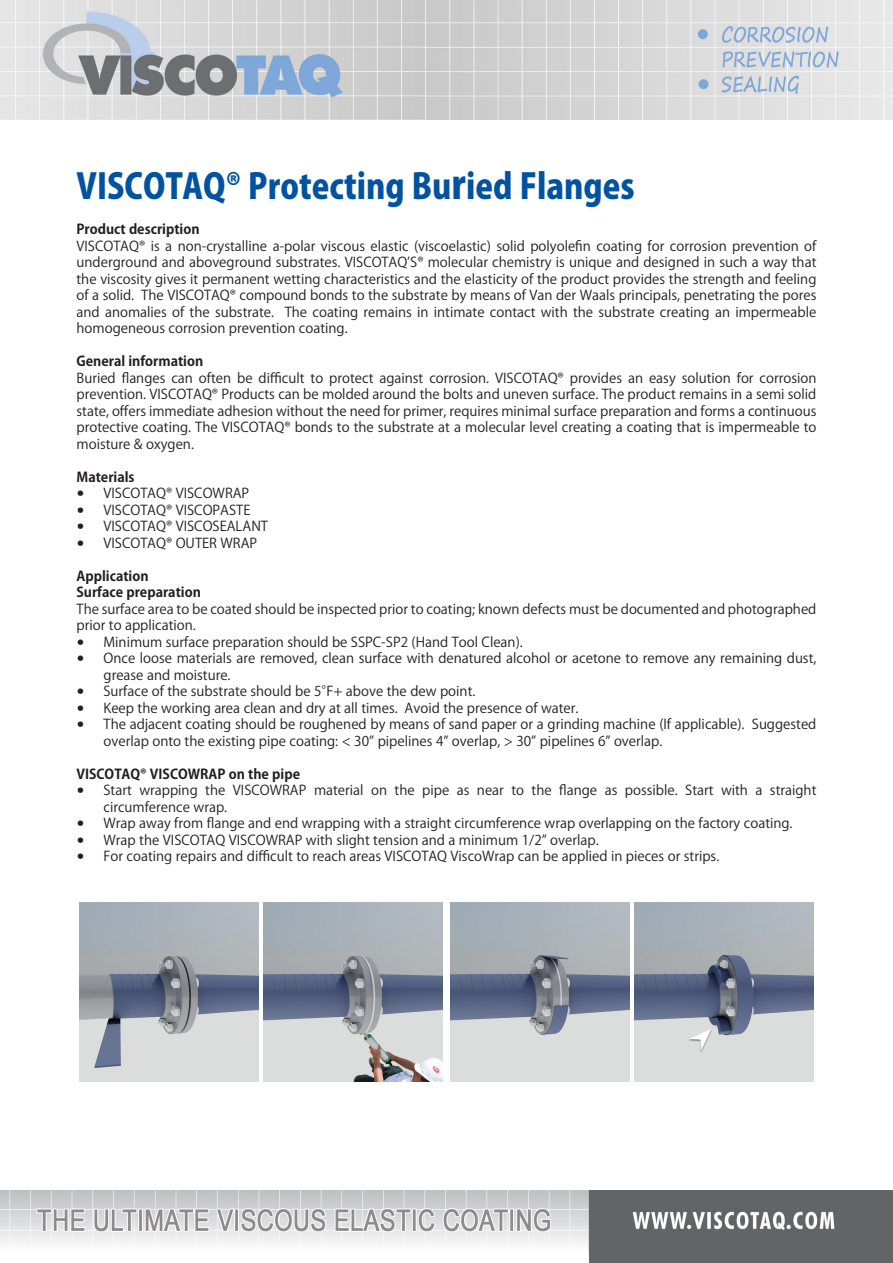
<style>
.page{position:relative;width:893px;height:1263px;background:#fff}
.page>*{position:absolute;margin:0;border:0;box-sizing:border-box;transform-origin:0 0}
.Paragraph_Style_1__K{font:800 34.65px "Koz Go Pro";color:#0153a1;scale:.91 1}
.Paragraph_Style_1__K-2{font:13.5px/16.5px "Koz Go Pro";color:#231f20}
.Paragraph_Style_1__K-3{font:700 13.5px "Koz Go Pro";color:#231f20}
.s1{font-size:39.6px}
.s2{font-family:"Verdana";font-size:15px}
</style>
<div class="page">
<img style="left:0;top:0;width:893px;height:120px">
<img style="left:0;top:1190px;width:893px;height:73px">
<img style="left:451px;top:903px;width:178px;height:178px">
<img style="left:80px;top:903px;width:178px;height:178px">
<img style="left:635px;top:903px;width:178px;height:178px">
<img style="left:264px;top:903px;width:178px;height:178px">
<p class="Paragraph_Style_1__K" style="left:77px;top:164px;width:615px">VISCOTAQ® Protecting Bu<span class="s1">r</span>ied Flanges</p>
<p class="Paragraph_Style_1__K-3" style="left:77px;top:220px;width:125px">Product description</p>
<p class="Paragraph_Style_1__K-2" style="left:77px;top:238px;width:741px;text-align:justify">VISCOTAQ® is a non-crystalline a-polar viscous elastic (viscoelastic) solid polyolefin coating for corrosion prevention of underground and aboveground substrates. VISCOTAQ’S® molecular chemistry is unique and designed in such a way that the viscosity gives it permanent wetting characteristics and the elasticity of the product provides the strength and feeling of a solid. The VISCOTAQ® compound bonds to the substrate by means of Van der Waals principals, penetrating the pores and anomalies of the substrate. The coating remains in intimate contact with the substrate creating an impermeable homogeneous corrosion prevention coating.</p>
<p class="Paragraph_Style_1__K-3" style="left:77px;top:352px;width:128px">General information</p>
<p class="Paragraph_Style_1__K-2" style="left:77px;top:370px;width:741px;text-align:justify">Buried flanges can often be difficult to protect against corrosion. VISCOTAQ® provides an easy solution for corrosion prevention. VISCOTAQ® Products can be molded around the bolts and uneven surface. The product remains in a semi solid state, offers immediate adhesion without the need for primer, requires minimal surface preparation and forms a continuous protective coating. The VISCOTAQ® bonds to the substrate at a molecular level creating a coating that is impermeable to moisture &amp; oxygen.</p>
<p class="Paragraph_Style_1__K-3" style="left:77px;top:468px;width:60px">Materials</p>
<p class="Paragraph_Style_1__K-2" style="left:77px;top:485px;width:174px"><span class="s2">•</span> VISCOTAQ® VISCOWRAP</p>
<p class="Paragraph_Style_1__K-2" style="left:77px;top:502px;width:175px"><span class="s2">•</span> VISCOTAQ® VISCOPASTE</p>
<p class="Paragraph_Style_1__K-2" style="left:77px;top:518px;width:193px"><span class="s2">•</span> VISCOTAQ® VISCOSEALANT</p>
<p class="Paragraph_Style_1__K-2" style="left:77px;top:535px;width:182px"><span class="s2">•</span> VISCOTAQ® OUTER WRAP</p>
<p class="Paragraph_Style_1__K-3" style="left:77px;top:567px;width:74px">Application</p>
<p class="Paragraph_Style_1__K-3" style="left:77px;top:583px;width:126px">Surface preparation</p>
<p class="Paragraph_Style_1__K-2" style="left:77px;top:601px;width:741px">The surface area to be coated should be inspected prior to coating; known defects must be documented and photographed prior to application.</p>
<p class="Paragraph_Style_1__K-2" style="left:77px;top:634px;width:448px"><span class="s2">•</span> Minimum surface preparation should be SSPC-SP2 (Hand Tool Clean).</p>
<p class="Paragraph_Style_1__K-2" style="left:104px;top:650px;width:714px;text-indent:-27px"><span class="s2">•</span> Once loose materials are removed, clean surface with denatured alcohol or acetone to remove any remaining dust, grease and moisture.</p>
<p class="Paragraph_Style_1__K-2" style="left:77px;top:683px;width:400px"><span class="s2">•</span> Surface of the substrate should be 5°F+ above the dew point.</p>
<p class="Paragraph_Style_1__K-2" style="left:77px;top:700px;width:503px"><span class="s2">•</span> Keep the working area clean and dry at all times. Avoid the presence of water.</p>
<p class="Paragraph_Style_1__K-2" style="left:104px;top:716px;width:714px;text-indent:-27px"><span class="s2">•</span> The adjacent coating should be roughened by means of sand paper or a grinding machine (If applicable). Suggested overlap onto the existing pipe coating: &lt; 30” pipelines 4” overlap, &gt; 30” pipelines 6” overlap.</p>
<p class="Paragraph_Style_1__K-3" style="left:77px;top:765px;width:225px">VISCOTAQ® VISCOWRAP on the pipe</p>
<p class="Paragraph_Style_1__K-2" style="left:104px;top:782px;width:714px;text-indent:-27px"><span class="s2">•</span> Start wrapping the VISCOWRAP material on the pipe as near to the flange as possible. Start with a straight circumference wrap.</p>
<p class="Paragraph_Style_1__K-2" style="left:77px;top:815px;width:717px"><span class="s2">•</span> Wrap away from flange and end wrapping with a straight circumference wrap overlapping on the factory coating.</p>
<p class="Paragraph_Style_1__K-2" style="left:77px;top:832px;width:524px"><span class="s2">•</span> Wrap the VISCOTAQ VISCOWRAP with slight tension and a minimum 1/2” overlap.</p>
<p class="Paragraph_Style_1__K-2" style="left:77px;top:848px;width:644px"><span class="s2">•</span> For coating repairs and difficult to reach areas VISCOTAQ ViscoWrap can be applied in pieces or strips.</p>
</div>
